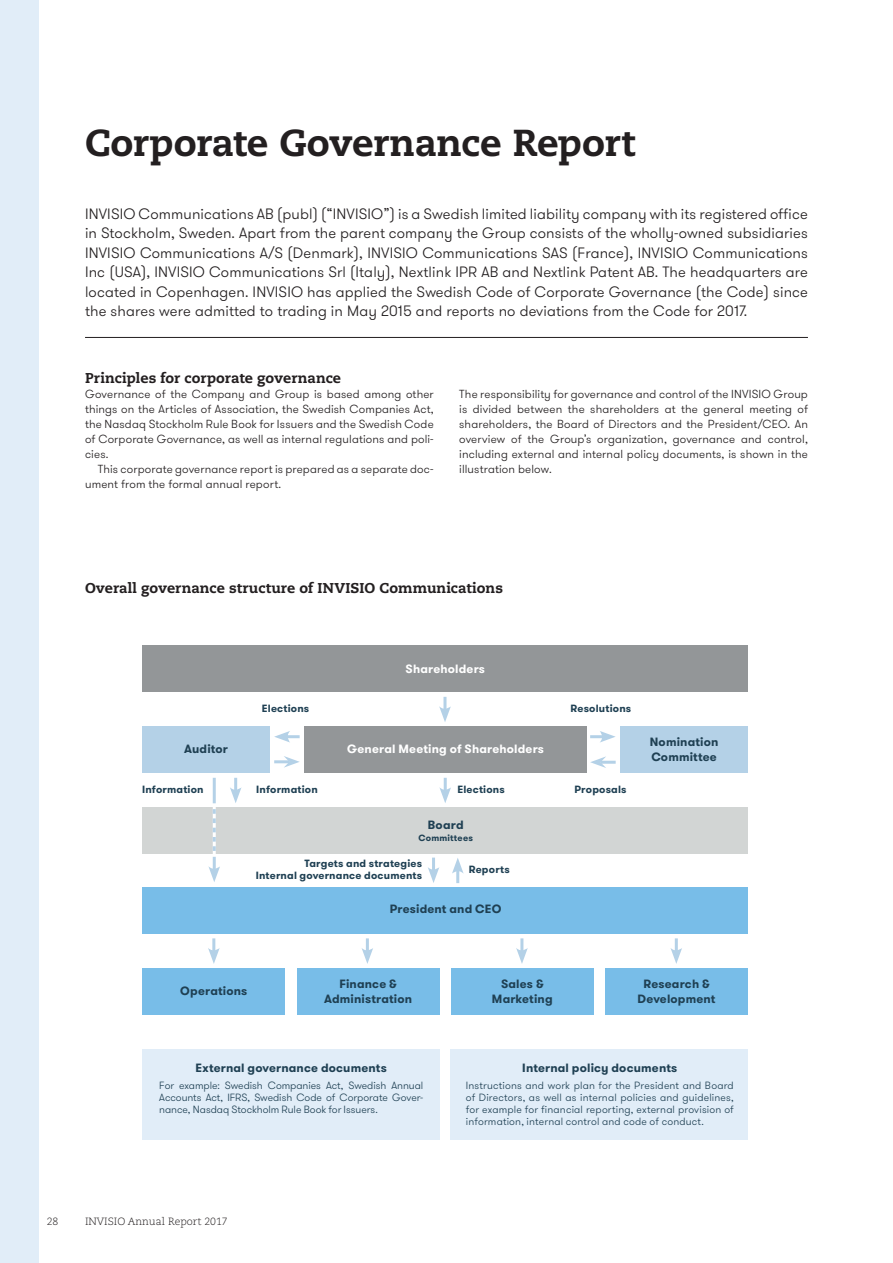
<style>
.page{position:relative;width:893px;height:1263px;background:#fff}
.page>*{position:absolute;margin:0;border:0;box-sizing:border-box;transform-origin:0 0}
.t1{font:800 37.5px "Caecilia";letter-spacing:-.005em;color:#231f20}
.t2{font:300 15px/19.5px "GT Walsheim";letter-spacing:.01em;color:#231f20;text-align:justify}
.t3{font:800 14.25px "Caecilia";letter-spacing:.005em;color:#231f20}
.t4{font:700 12px/15px "GT Walsheim";letter-spacing:.015em;color:#1f4053;text-align:center}
.t5{font:700 12px "GT Walsheim";letter-spacing:.015em;color:#fff}
.t6{font:300 11.7px/15px "GT Walsheim";letter-spacing:.01em;color:#231f20;text-align:justify}
.t7{font:300 10.5px/12px "GT Walsheim";letter-spacing:.01em;color:#1f4053;text-align:justify}
.t8{font:700 10.5px/12px "GT Walsheim";letter-spacing:.02em;color:#1f4053;text-align:right}
.t9{font:300 10.5px "Caecilia";color:#231f20}
.t10{font:700 9px "GT Walsheim";letter-spacing:.02em;color:#1f4053}
</style>
<div class="page">
<div style="left:0;top:0;width:38px;height:1263px;background:#e1edf8"></div>
<hr style="left:85px;top:337px;width:723px;height:1px;background:#231f20">
<div style="left:142px;top:1050px;width:298px;height:90px;background:#e1edf8"></div>
<div style="left:451px;top:1050px;width:297px;height:90px;background:#e1edf8"></div>
<div style="left:142px;top:645px;width:606px;height:47px;background:#939698"></div>
<div style="left:304px;top:726px;width:282px;height:47px;background:#939698"></div>
<div style="left:142px;top:807px;width:606px;height:46px;background:#d2d5d4"></div>
<div style="left:142px;top:887px;width:606px;height:47px;background:#78bde8"></div>
<div style="left:297px;top:968px;width:142px;height:47px;background:#78bde8"></div>
<div style="left:451px;top:968px;width:143px;height:47px;background:#78bde8"></div>
<div style="left:605px;top:968px;width:143px;height:47px;background:#78bde8"></div>
<div style="left:142px;top:968px;width:143px;height:47px;background:#78bde8"></div>
<div style="left:620px;top:726px;width:128px;height:47px;background:#b4d1e7"></div>
<hr style="left:432px;top:857px;width:3px;height:16px;background:#b4d1e7">
<svg style="left:428px;top:867px;width:11px;height:16px"></svg>
<hr style="left:456px;top:868px;width:3px;height:15px;background:#b4d1e7">
<svg style="left:452px;top:858px;width:12px;height:16px"></svg>
<hr style="left:366px;top:938px;width:3px;height:15px;background:#b4d1e7">
<svg style="left:362px;top:948px;width:11px;height:16px"></svg>
<hr style="left:520px;top:938px;width:3px;height:15px;background:#b4d1e7">
<svg style="left:516px;top:948px;width:12px;height:16px"></svg>
<hr style="left:675px;top:938px;width:3px;height:15px;background:#b4d1e7">
<svg style="left:670px;top:948px;width:12px;height:16px"></svg>
<hr style="left:212px;top:938px;width:3px;height:15px;background:#b4d1e7">
<svg style="left:208px;top:948px;width:12px;height:16px"></svg>
<div style="left:142px;top:726px;width:128px;height:47px;background:#b4d1e7"></div>
<hr style="left:285px;top:735px;width:15px;height:3px;background:#b4d1e7">
<svg style="left:274px;top:731px;width:16px;height:11px"></svg>
<hr style="left:443px;top:697px;width:3px;height:15px;background:#b4d1e7">
<svg style="left:439px;top:706px;width:12px;height:16px"></svg>
<hr style="left:213px;top:778px;width:3px;height:25px;background:#b4d1e7">
<hr style="left:213px;top:805px;width:3px;height:50px;background:#fff">
<hr style="left:213px;top:857px;width:3px;height:15px;background:#b4d1e7">
<svg style="left:208px;top:866px;width:12px;height:16px"></svg>
<hr style="left:590px;top:735px;width:15px;height:3px;background:#b4d1e7">
<svg style="left:600px;top:731px;width:16px;height:11px"></svg>
<hr style="left:600px;top:761px;width:16px;height:3px;background:#b4d1e7">
<svg style="left:590px;top:756px;width:16px;height:12px"></svg>
<hr style="left:274px;top:760px;width:15px;height:3px;background:#b4d1e7">
<svg style="left:284px;top:756px;width:16px;height:12px"></svg>
<hr style="left:444px;top:778px;width:3px;height:15px;background:#b4d1e7">
<svg style="left:439px;top:787px;width:12px;height:16px"></svg>
<hr style="left:234px;top:778px;width:3px;height:15px;background:#b4d1e7">
<svg style="left:230px;top:787px;width:12px;height:16px"></svg>
<svg style="left:213px;top:809px;width:3px;height:42px"></svg>
<h1 class="t1" style="left:85px;top:120px;width:551px">Corporate Governance Report</h1>
<p class="t2" style="left:85px;top:204px;width:724px">INVISIO Communications AB (publ) (“INVISIO”) is a Swedish limited liability company with its registered office in Stockholm, Sweden. Apart from the parent company the Group consists of the wholly-owned subsidiaries INVISIO Communications A/S (Denmark), INVISIO Communications SAS (France), INVISIO Communications Inc (USA), INVISIO Communications Srl (Italy), Nextlink IPR AB and Nextlink Patent AB. The headquarters are located in Copenhagen. INVISIO has applied the Swedish Code of Corporate Governance (the Code) since the shares were admitted to trading in May 2015 and reports no deviations from the Code for 2017.</p>
<p class="t3" style="left:85px;top:369px;width:258px">Principles for corporate governance</p>
<p class="t6" style="left:85px;top:386px;width:350px">Governance of the Company and Group is based among other things on the Articles of Association, the Swedish Companies Act, the Nasdaq Stockholm Rule Book for Issuers and the Swedish Code of Corporate Governance, as well as internal regulations and poli&shy;cies.</p>
<p class="t6" style="left:85px;top:461px;width:350px;text-indent:13px">This corporate governance report is prepared as a separate doc&shy;ument from the formal annual report.</p>
<p class="t6" style="left:459px;top:386px;width:350px">The responsibility for governance and control of the INVISIO Group is divided between the shareholders at the general meeting of shareholders, the Board of Directors and the President/CEO. An overview of the Group’s organization, governance and control, including external and internal policy documents, is shown in the illustration below.</p>
<p class="t3" style="left:85px;top:579px;width:419px">Overall governance structure of INVISIO Communications</p>
<p class="t4" style="left:184px;top:741px;width:45px">Auditor</p>
<p class="t8" style="left:262px;top:703px;width:49px">Elections</p>
<p class="t5" style="left:406px;top:661px;width:81px">Shareholders</p>
<p class="t5" style="left:347px;top:741px;width:198px">General Meeting of Shareholders</p>
<p class="t8" style="left:142px;top:783px;width:63px">Information</p>
<p class="t8" style="left:256px;top:783px;width:63px">Information</p>
<p class="t8" style="left:457px;top:783px;width:49px">Elections</p>
<p class="t4" style="left:428px;top:818px;width:37px">Board</p>
<p class="t10" style="left:418px;top:832px;width:56px">Committees</p>
<p class="t8" style="left:256px;top:858px;width:168px">Targets and strategies<br>Internal governance documents</p>
<p class="t8" style="left:469px;top:863px;width:43px">Reports</p>
<p class="t4" style="left:390px;top:902px;width:113px">President and CEO</p>
<p class="t8" style="left:570px;top:703px;width:62px">Resolutions</p>
<p class="t8" style="left:574px;top:783px;width:54px">Proposals</p>
<p class="t4" style="left:650px;top:734px;width:70px;text-align:left">Nomination<br>Committee</p>
<p class="t4" style="left:180px;top:984px;width:69px">Operations</p>
<p class="t4" style="left:324px;top:976px;width:90px">Finance &amp;<br>Administration</p>
<p class="t4" style="left:492px;top:976px;width:62px">Sales &amp;<br>Marketing</p>
<p class="t4" style="left:638px;top:976px;width:79px">Research &amp;<br>Development</p>
<p class="t4" style="left:196px;top:1061px;width:193px">External governance documents</p>
<p class="t7" style="left:159px;top:1079px;width:265px">For example: Swedish Companies Act, Swedish Annual Accounts Act, IFRS, Swedish Code of Corporate Gover&shy;nance, Nasdaq Stockholm Rule Book for Issuers.</p>
<p class="t9" style="left:47px;top:1215px;width:13px">28</p>
<p class="t9" style="left:85px;top:1215px;width:144px">INVISIO Annual Report 2017</p>
<p class="t4" style="left:522px;top:1061px;width:157px">Internal policy documents</p>
<p class="t7" style="left:466px;top:1079px;width:269px">Instructions and work plan for the President and Board of Directors, as well as internal policies and guidelines, for example for financial reporting, external provision of information, internal control and code of conduct.</p>
</div>
